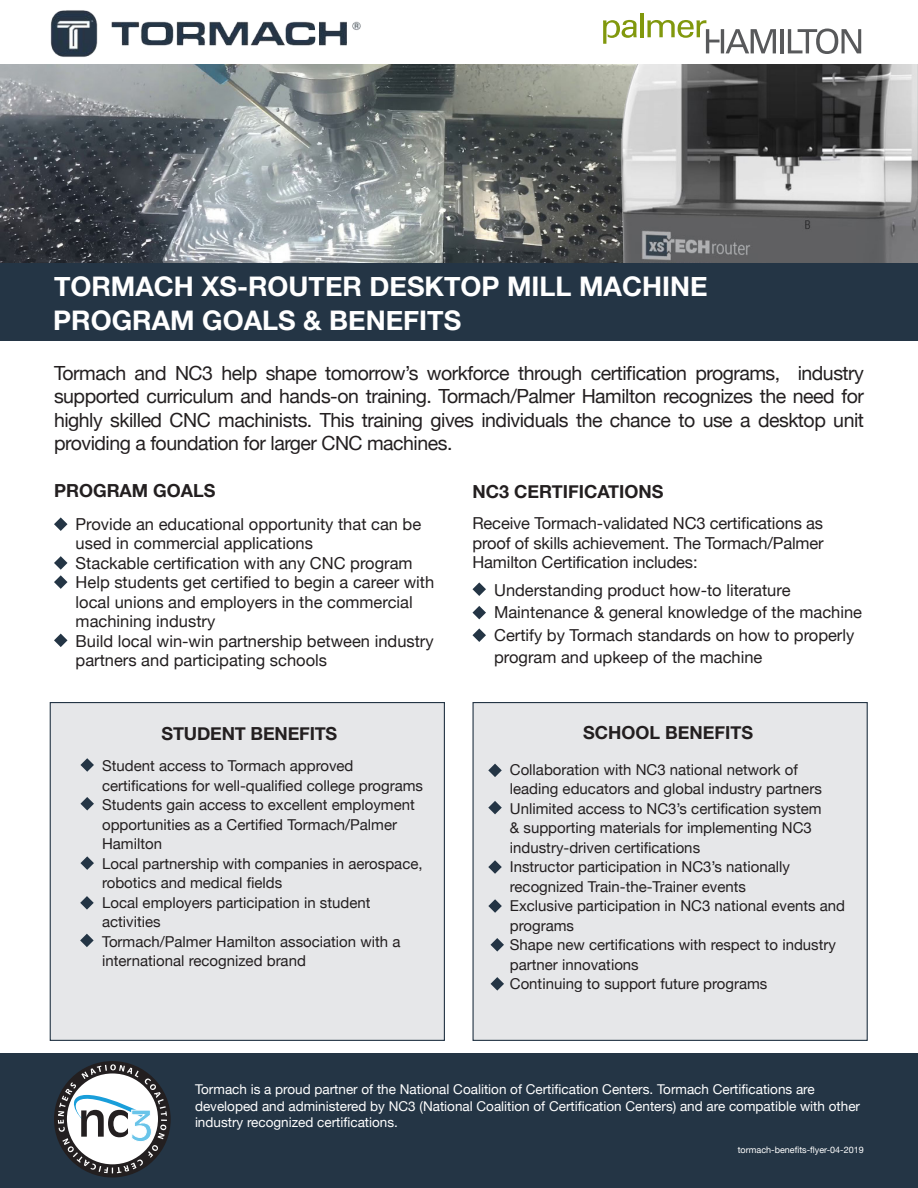
<style>
.page{position:relative;width:918px;height:1188px;background:#fff}
.page>*{position:absolute;margin:0;border:0;box-sizing:border-box;transform-origin:0 0}
.t1{font:700 27px "Helvetica Neue";color:#fff}
.t2{font:19.5px/23.4px "Helvetica Neue";letter-spacing:-.025em;color:#231f20;text-align:justify}
.t3{font:700 18px "Helvetica Neue";color:#231f20}
.t4{font:16.5px/19.5px "Helvetica Neue";color:#231f20}
.t5{font:15px/19.5px "Helvetica Neue";color:#231f20}
.t6{font:13.5px/16.2px "Helvetica Neue";color:#fff}
.t7{font:9px "Helvetica Neue";color:#fff}
</style>
<div class="page">
<div style="left:472px;top:702px;width:396px;height:339px;background:#e6e7e9;border:1px solid #243545"></div>
<img style="left:1px;top:64px;width:595px;height:200px">
<img style="left:596px;top:64px;width:322px;height:200px">
<div style="left:0;top:264px;width:918px;height:77px;background:#243545"></div>
<div style="left:50px;top:702px;width:395px;height:339px;background:#e6e7e9;border:1px solid #243545"></div>
<div style="left:0;top:1053px;width:918px;height:135px;background:#243545"></div>
<div style="left:54px;top:1061px;width:117px;height:117px;background:#231f20;border-radius:50%"></div>
<svg style="left:58px;top:1064px;width:109px;height:109px"></svg>
<svg style="left:54px;top:517px;width:14px;height:14px"></svg>
<svg style="left:54px;top:634px;width:14px;height:13px"></svg>
<svg style="left:472px;top:582px;width:14px;height:14px"></svg>
<svg style="left:472px;top:606px;width:14px;height:13px"></svg>
<svg style="left:472px;top:628px;width:14px;height:14px"></svg>
<svg style="left:80px;top:758px;width:14px;height:14px"></svg>
<svg style="left:80px;top:797px;width:14px;height:13px"></svg>
<svg style="left:80px;top:856px;width:14px;height:14px"></svg>
<svg style="left:80px;top:896px;width:14px;height:14px"></svg>
<svg style="left:488px;top:764px;width:14px;height:13px"></svg>
<svg style="left:488px;top:801px;width:14px;height:13px"></svg>
<svg style="left:488px;top:860px;width:14px;height:14px"></svg>
<svg style="left:488px;top:899px;width:14px;height:14px"></svg>
<svg style="left:490px;top:938px;width:14px;height:14px"></svg>
<img style="left:37px;top:10px;width:333px;height:62px">
<svg style="left:54px;top:556px;width:14px;height:33px"></svg>
<svg style="left:80px;top:934px;width:14px;height:13px"></svg>
<svg style="left:491px;top:977px;width:13px;height:14px"></svg>
<hr style="left:780px;top:29px;width:4px;height:24px;background:#58595b">
<svg style="left:788px;top:29px;width:73px;height:25px"></svg>
<hr style="left:641px;top:13px;width:3px;height:24px;background:#81980d">
<svg style="left:647px;top:20px;width:129px;height:33px"></svg>
<svg style="left:603px;top:20px;width:34px;height:24px"></svg>
<p class="t1" style="left:54px;top:265px;width:655px">TORMACH XS-ROUTER DESKTOP MILL MACHINE</p>
<p class="t1" style="left:53px;top:300px;width:410px">PROGRAM GOALS &amp; BENEFITS</p>
<p class="t2" style="left:54px;top:362px;width:812px">Tormach and NC3 help shape tomorrow’s workforce through certification programs, industry supported curriculum and hands-on training. Tormach/Palmer Hamilton recognizes the need for highly skilled CNC machinists. This training gives individuals the chance to use a desktop unit providing a foundation for larger CNC machines.</p>
<p class="t3" style="left:54px;top:477px;width:163px">PROGRAM GOALS</p>
<p class="t4" style="left:76px;top:515px;width:347px">Provide an educational opportunity that can be</p>
<p class="t4" style="left:76px;top:535px;width:239px">used in commercial applications</p>
<p class="t4" style="left:76px;top:554px;width:339px">Stackable certification with any CNC program</p>
<p class="t4" style="left:76px;top:574px;width:360px">Help students get certified to begin a career with</p>
<p class="t4" style="left:76px;top:593px;width:339px">local unions and employers in the commercial</p>
<p class="t4" style="left:76px;top:613px;width:141px">machining industry</p>
<p class="t4" style="left:76px;top:632px;width:360px">Build local win-win partnership between industry</p>
<p class="t4" style="left:76px;top:652px;width:253px">partners and participating schools</p>
<p class="t3" style="left:162px;top:719px;width:177px">STUDENT BENEFITS</p>
<p class="t5" style="left:102px;top:757px;width:323px">Student access to Tormach approved certifications for well-qualified college programs</p>
<p class="t5" style="left:102px;top:796px;width:314px">Students gain access to excellent employment</p>
<p class="t5" style="left:102px;top:815px;width:297px">opportunities as a Certified Tormach/Palmer<br>Hamilton</p>
<p class="t5" style="left:102px;top:854px;width:322px">Local partnership with companies in aerospace, robotics and medical fields</p>
<p class="t5" style="left:102px;top:893px;width:270px">Local employers participation in student activities</p>
<p class="t5" style="left:102px;top:932px;width:300px">Tormach/Palmer Hamilton association with a international recognized brand</p>
<p class="t3" style="left:472px;top:477px;width:192px">NC3 CERTIFICATIONS</p>
<p class="t4" style="left:472px;top:515px;width:353px;text-align:justify">Receive Tormach-validated NC3 certifications as proof of skills achievement. The Tormach/Palmer Hamilton Certification includes:</p>
<p class="t4" style="left:494px;top:581px;width:298px">Understanding product how-to literature</p>
<p class="t4" style="left:494px;top:604px;width:369px">Maintenance &amp; general knowledge of the machine</p>
<p class="t4" style="left:494px;top:625px;width:362px;line-height:22.5px">Certify by Tormach standards on how to properly program and upkeep of the machine</p>
<p class="t3" style="left:583px;top:718px;width:172px">SCHOOL BENEFITS</p>
<p class="t5" style="left:510px;top:761px;width:290px">Collaboration with NC3 national network of</p>
<p class="t5" style="left:510px;top:780px;width:314px">leading educators and global industry partners</p>
<p class="t5" style="left:510px;top:800px;width:313px">Unlimited access to NC3’s certification system</p>
<p class="t5" style="left:510px;top:819px;width:304px">&amp; supporting materials for implementing NC3</p>
<p class="t5" style="left:510px;top:839px;width:192px">industry-driven certifications</p>
<p class="t5" style="left:510px;top:858px;width:282px">Instructor participation in NC3’s nationally</p>
<p class="t5" style="left:510px;top:878px;width:238px">recognized Train-the-Trainer events</p>
<p class="t5" style="left:510px;top:897px;width:337px">Exclusive participation in NC3 national events and</p>
<p class="t5" style="left:510px;top:917px;width:66px">programs</p>
<p class="t5" style="left:510px;top:936px;width:328px">Shape new certifications with respect to industry</p>
<p class="t5" style="left:510px;top:956px;width:130px">partner innovations</p>
<p class="t5" style="left:510px;top:975px;width:259px">Continuing to support future programs</p>
<p class="t6" style="left:195px;top:1082px;width:667px">Tormach is a proud partner of the National Coalition of Certification Centers. Tormach Certifications are developed and administered by NC3 (National Coalition of Certification Centers) and are compatible with other industry recognized certifications.</p>
<p class="t7" style="left:738px;top:1143px;width:127px">tormach-benefits-flyer-04-2019</p>
</div>
